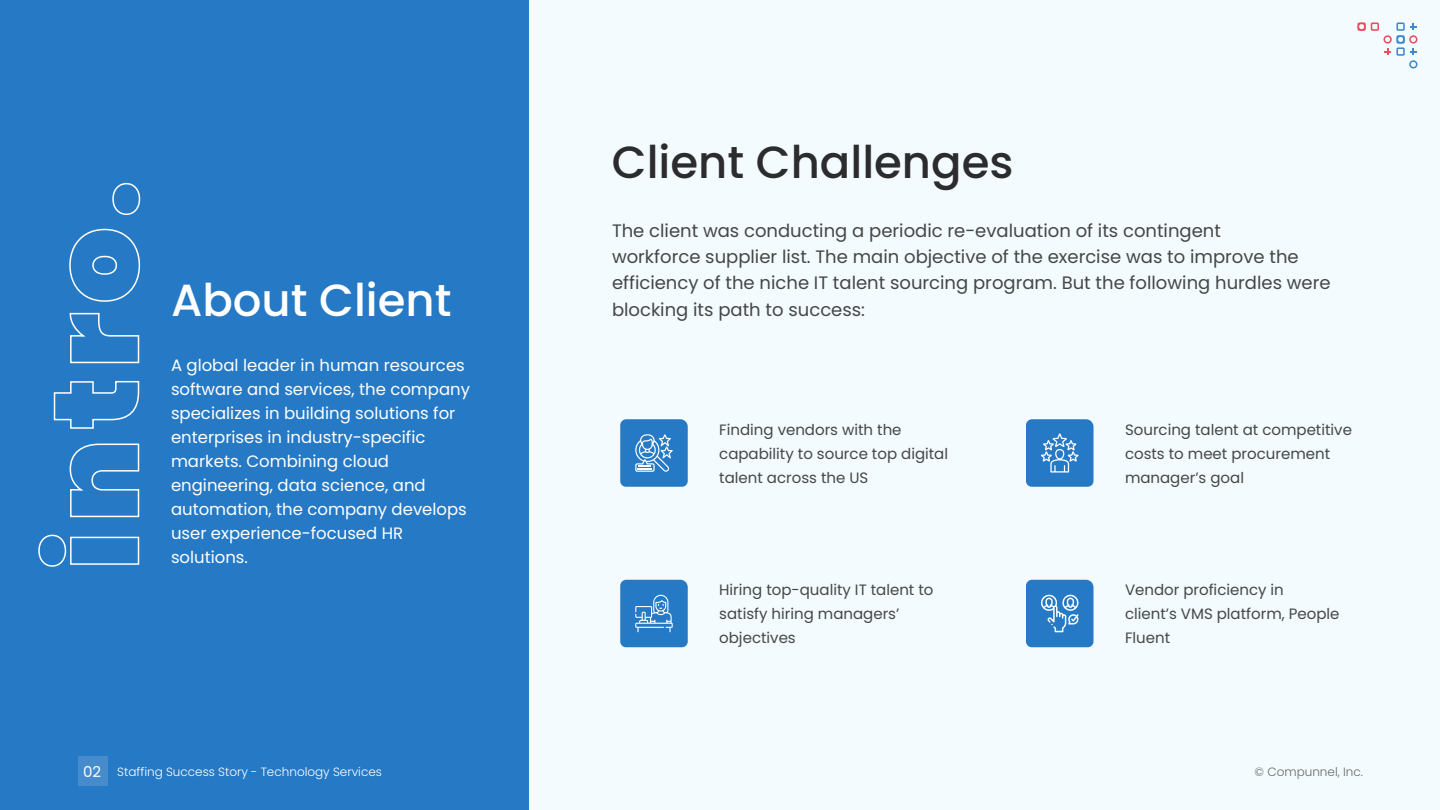
<style>
.page{position:relative;width:1440px;height:810px;background:#f3fbfe}
.page>*{position:absolute;margin:0;border:0;box-sizing:border-box;transform-origin:0 0}
.t1{font:500 45px "Poppins";color:#2c2b2d}
.t2{font:500 45px "Poppins";color:#fff}
.t3{font:18px/26.2px "Poppins";color:#464646}
.t4{font:16.5px/24px "Poppins";color:#fff}
.t5{font:15px/24px "Poppins";color:#464646}
.t6{font:300 12px "Poppins";color:#fff}
.t7{font:300 12px "Poppins";color:#686868}
.s1{font-weight:400;font-size:15px}
</style>
<div class="page">
<svg style="left:620px;top:419px;width:68px;height:68px;background:#4089cb"></svg>
<svg style="left:1357px;top:22px;width:61px;height:47px"></svg>
<div style="left:0;top:0;width:529px;height:810px;background:#2679c4"></div>
<svg style="left:38px;top:534px;width:102px;height:33px"></svg>
<svg style="left:69px;top:443px;width:71px;height:75px"></svg>
<svg style="left:53px;top:380px;width:87px;height:49px"></svg>
<svg style="left:69px;top:312px;width:71px;height:52px"></svg>
<svg style="left:69px;top:228px;width:72px;height:74px"></svg>
<svg style="left:112px;top:182px;width:29px;height:33px"></svg>
<div style="left:78px;top:756px;width:30px;height:30px;background:#468ccc"></div>
<svg style="left:1026px;top:419px;width:68px;height:68px;background:#3a85c9"></svg>
<svg style="left:620px;top:580px;width:68px;height:67px;background:#3884c8"></svg>
<svg style="left:1026px;top:580px;width:68px;height:67px;background:#3b86c9"></svg>
<h1 class="t2" style="left:171px;top:274px;width:282px">About Client</h1>
<p class="t4" style="left:171px;top:353px;width:301px">A global leader in human resources software and services, the company specializes in building solutions for enterprises in industry-specific markets. Combining cloud engineering, data science, and automation, the company develops user experience-focused HR solutions.</p>
<h1 class="t1" style="left:612px;top:137px;width:403px">Client Challenges</h1>
<p class="t3" style="left:612px;top:218px;width:720px">The client was conducting a periodic re-evaluation of its contingent<br>workforce supplier list. The main objective of the exercise was to improve the efficiency of the niche IT talent sourcing program. But the following hurdles were blocking its path to success:</p>
<p class="t5" style="left:719px;top:417px;width:230px">Finding vendors with the capability to source top digital talent across the US</p>
<p class="t5" style="left:1125px;top:417px;width:229px">Sourcing talent at competitive costs to meet procurement manager’s goal</p>
<p class="t5" style="left:719px;top:578px;width:216px">Hiring top-quality IT talent to satisfy hiring managers’ objectives</p>
<p class="t5" style="left:1125px;top:578px;width:216px">Vendor proficiency in client’s VMS platform, People<br>Fluent</p>
<p class="t6" style="left:83px;top:765px;width:300px"><span class="s1">02</span> Staffing Success Story - Technology Services</p>
<p class="t7" style="left:1255px;top:765px;width:110px">© Compunnel, Inc.</p>
</div>
